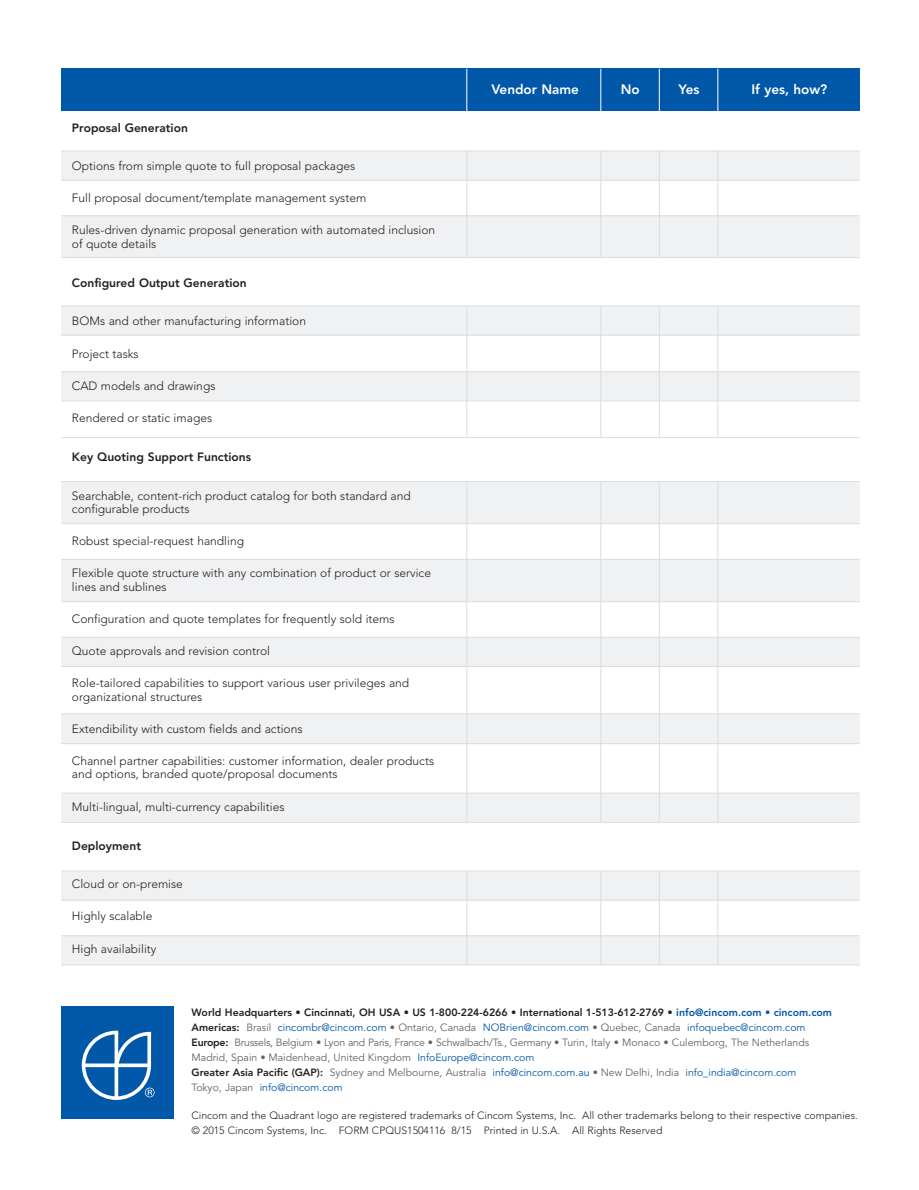
<style>
.page{position:relative;width:919px;height:1190px;background:#fff}
.page>*{position:absolute;margin:0;border:0;box-sizing:border-box;transform-origin:0 0}
.t1{font:800 13.5px "Avenir";color:#fff}
.t2{font:300 12px/13.5px "Avenir";color:#231f20}
.t3{font:800 12px "Avenir";color:#231f20}
.t4{font:10.5px/15px "Avenir";color:#636366}
.t5{font:300 10.5px/15px "Avenir";color:#231f20}
.s1{font-weight:800;color:#231f20}
.s2{font-weight:800;color:#0157a8}
.s3{color:#0157a8}
</style>
<div class="page">
<div style="left:61px;top:216px;width:798px;height:42px;background:#f0f1f2"></div>
<div style="left:61px;top:151px;width:798px;height:29px;background:#f0f1f2"></div>
<hr style="left:61px;top:150px;width:798px;height:1px;background:#dcdddf">
<hr style="left:61px;top:180px;width:798px;height:1px;background:#dcdddf">
<hr style="left:61px;top:215px;width:798px;height:1px;background:#dcdddf">
<hr style="left:61px;top:257px;width:798px;height:1px;background:#dcdddf">
<div style="left:61px;top:935px;width:798px;height:29px;background:#f0f1f2"></div>
<div style="left:61px;top:870px;width:798px;height:29px;background:#f0f1f2"></div>
<div style="left:61px;top:793px;width:798px;height:29px;background:#f0f1f2"></div>
<div style="left:61px;top:637px;width:798px;height:29px;background:#f0f1f2"></div>
<div style="left:61px;top:714px;width:798px;height:29px;background:#f0f1f2"></div>
<div style="left:61px;top:559px;width:798px;height:42px;background:#f0f1f2"></div>
<div style="left:61px;top:481px;width:798px;height:42px;background:#f0f1f2"></div>
<div style="left:61px;top:372px;width:798px;height:29px;background:#f0f1f2"></div>
<div style="left:61px;top:306px;width:798px;height:29px;background:#f0f1f2"></div>
<div style="left:61px;top:69px;width:798px;height:42px;background:#0157a8"></div>
<hr style="left:466px;top:151px;width:1px;height:107px;background:#dcdddf">
<hr style="left:61px;top:305px;width:798px;height:1px;background:#dcdddf">
<hr style="left:600px;top:151px;width:1px;height:107px;background:#dcdddf">
<hr style="left:659px;top:151px;width:1px;height:107px;background:#dcdddf">
<hr style="left:717px;top:151px;width:1px;height:107px;background:#dcdddf">
<hr style="left:61px;top:335px;width:798px;height:1px;background:#dcdddf">
<hr style="left:61px;top:371px;width:798px;height:1px;background:#dcdddf">
<hr style="left:61px;top:400px;width:798px;height:1px;background:#dcdddf">
<hr style="left:61px;top:481px;width:798px;height:1px;background:#dcdddf">
<hr style="left:61px;top:523px;width:798px;height:1px;background:#dcdddf">
<hr style="left:61px;top:559px;width:798px;height:1px;background:#dcdddf">
<hr style="left:61px;top:601px;width:798px;height:1px;background:#dcdddf">
<hr style="left:61px;top:636px;width:798px;height:1px;background:#dcdddf">
<hr style="left:61px;top:713px;width:798px;height:1px;background:#dcdddf">
<hr style="left:61px;top:666px;width:798px;height:1px;background:#dcdddf">
<hr style="left:61px;top:743px;width:798px;height:1px;background:#dcdddf">
<hr style="left:61px;top:792px;width:798px;height:1px;background:#dcdddf">
<hr style="left:61px;top:821px;width:798px;height:1px;background:#dcdddf">
<hr style="left:61px;top:870px;width:798px;height:1px;background:#dcdddf">
<hr style="left:61px;top:899px;width:798px;height:1px;background:#dcdddf">
<hr style="left:61px;top:935px;width:798px;height:1px;background:#dcdddf">
<hr style="left:61px;top:964px;width:798px;height:1px;background:#dcdddf">
<hr style="left:466px;top:69px;width:1px;height:42px;background:#fff">
<hr style="left:600px;top:69px;width:1px;height:42px;background:#fff">
<hr style="left:659px;top:69px;width:1px;height:42px;background:#fff">
<hr style="left:717px;top:69px;width:1px;height:42px;background:#fff">
<div style="left:61px;top:1006px;width:113px;height:112px;background:#0157a8"></div>
<svg style="left:82px;top:1030px;width:72px;height:70px"></svg>
<hr style="left:84px;top:1063px;width:65px;height:3px;background:#fff">
<hr style="left:115px;top:1032px;width:3px;height:65px;background:#fff">
<hr style="left:466px;top:306px;width:1px;height:131px;background:#dcdddf">
<hr style="left:600px;top:306px;width:1px;height:131px;background:#dcdddf">
<hr style="left:659px;top:306px;width:1px;height:131px;background:#dcdddf">
<hr style="left:717px;top:306px;width:1px;height:131px;background:#dcdddf">
<hr style="left:61px;top:437px;width:798px;height:1px;background:#dcdddf">
<hr style="left:466px;top:481px;width:1px;height:341px;background:#dcdddf">
<hr style="left:600px;top:481px;width:1px;height:341px;background:#dcdddf">
<hr style="left:659px;top:481px;width:1px;height:341px;background:#dcdddf">
<hr style="left:717px;top:481px;width:1px;height:341px;background:#dcdddf">
<hr style="left:466px;top:871px;width:1px;height:93px;background:#dcdddf">
<hr style="left:600px;top:871px;width:1px;height:93px;background:#dcdddf">
<hr style="left:659px;top:871px;width:1px;height:93px;background:#dcdddf">
<hr style="left:717px;top:871px;width:1px;height:93px;background:#dcdddf">
<p class="t3" style="left:72px;top:118px;width:117px">Proposal Generation</p>
<p class="t2" style="left:72px;top:159px;width:285px">Options from simple quote to full proposal packages</p>
<p class="t2" style="left:72px;top:191px;width:296px">Full proposal document/template management system</p>
<p class="t2" style="left:72px;top:223px;width:365px">Rules-driven dynamic proposal generation with automated inclusion of quote details</p>
<p class="t3" style="left:72px;top:274px;width:176px">Configured Output Generation</p>
<p class="t2" style="left:72px;top:314px;width:236px">BOMs and other manufacturing information</p>
<p class="t2" style="left:72px;top:346px;width:68px">Project tasks</p>
<p class="t2" style="left:72px;top:379px;width:145px">CAD models and drawings</p>
<p class="t2" style="left:72px;top:411px;width:142px">Rendered or static images</p>
<p class="t3" style="left:72px;top:448px;width:181px">Key Quoting Support Functions</p>
<p class="t2" style="left:72px;top:488px;width:340px">Searchable, content-rich product catalog for both standard and configurable products</p>
<p class="t2" style="left:72px;top:534px;width:174px">Robust special-request handling</p>
<p class="t2" style="left:72px;top:566px;width:360px">Flexible quote structure with any combination of product or service lines and sublines</p>
<p class="t2" style="left:72px;top:612px;width:324px">Configuration and quote templates for frequently sold items</p>
<p class="t2" style="left:72px;top:644px;width:200px">Quote approvals and revision control</p>
<p class="t2" style="left:72px;top:676px;width:339px">Role-tailored capabilities to support various user privileges and organizational structures</p>
<p class="t2" style="left:72px;top:721px;width:232px">Extendibility with custom fields and actions</p>
<p class="t2" style="left:72px;top:754px;width:364px">Channel partner capabilities: customer information, dealer products and options, branded quote/proposal documents</p>
<p class="t2" style="left:72px;top:799px;width:214px">Multi-lingual, multi-currency capabilities</p>
<p class="t3" style="left:72px;top:836px;width:71px">Deployment</p>
<p class="t2" style="left:72px;top:877px;width:112px">Cloud or on-premise</p>
<p class="t2" style="left:72px;top:909px;width:82px">Highly scalable</p>
<p class="t2" style="left:72px;top:941px;width:86px">High availability</p>
<p class="t1" style="left:491px;top:78px;width:89px">Vendor Name</p>
<p class="t1" style="left:621px;top:78px;width:20px">No</p>
<p class="t1" style="left:678px;top:78px;width:23px">Yes</p>
<p class="t1" style="left:751px;top:78px;width:77px">If yes, how?</p>
<p class="t4" style="left:191px;top:1005px;width:642px"><span class="s1">World Headquarters • Cincinnati, OH USA • US 1-800-224-6266 • International 1-513-612-2769 •</span> <span class="s2">info@cincom.com • cincom.com </span><span class="s1">Americas:</span> Brasil <span class="s3">cincombr@cincom.com</span> • Ontario, Canada <span class="s3">NOBrien@cincom.com</span> • Quebec, Canada <span class="s3">infoquebec@cincom.com </span><span class="s1">Europe:</span> Brussels, Belgium • Lyon and Paris, France • Schwalbach/Ts., Germany • Turin, Italy • Monaco • Culemborg, The Netherlands Madrid, Spain • Maidenhead, United Kingdom <span class="s3">InfoEurope@cincom.com<br></span><span class="s1">Greater Asia Pacific (GAP):</span> Sydney and Melbourne, Australia <span class="s3">info@cincom.com.au</span> • New Delhi, India <span class="s3">info_india@cincom.com<br></span>Tokyo, Japan <span class="s3">info@cincom.com</span></p>
<p class="t5" style="left:191px;top:1108px;width:668px">Cincom and the Quadrant logo are registered trademarks of Cincom Systems, Inc. All other trademarks belong to their respective companies. © 2015 Cincom Systems, Inc. FORM CPQUS1504116 8/15 Printed in U.S.A. All Rights Reserved</p>
</div>
